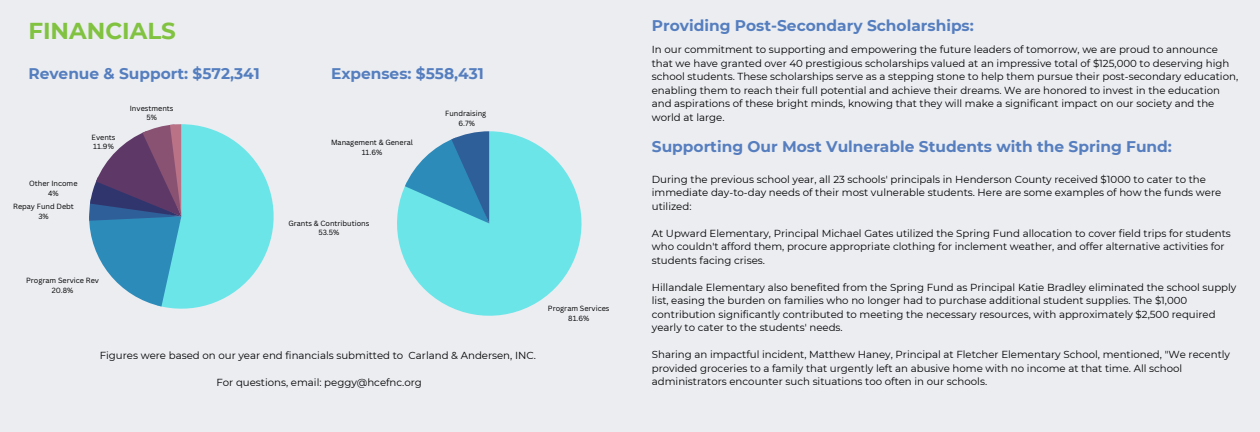
<style>
.page{position:relative;width:1260px;height:432px;background:#ebedf1}
.page>*{position:absolute;margin:0;border:0;box-sizing:border-box;transform-origin:0 0}
.t1{font:700 23px "Montserrat";color:#81c341}
.t2{font:700 15.4px "Montserrat";color:#557ebf}
.t3{font:700 15.4px "Montserrat";color:#567ebf}
.t4{font:10.2px/13.5px "Montserrat";color:#000}
.t5{font:7.3px "Canva Sans";color:#000}
</style>
<div class="page">
<svg style="left:89px;top:124px;width:185px;height:185px"></svg>
<svg style="left:397px;top:131px;width:185px;height:185px;fill:#6ce5e8"></svg>
<svg style="left:405px;top:131px;width:84px;height:93px"></svg>
<p class="t1" style="left:28px;top:17px;width:149px">FINANCIALS</p>
<p class="t2" style="left:28px;top:64px;width:233px">Revenue &amp; Support: $572,341</p>
<p class="t5" style="left:29px;top:178px;width:50px">Other Income</p>
<p class="t5" style="left:48px;top:188px;width:12px">4%</p>
<p class="t5" style="left:13px;top:201px;width:62px">Repay Fund Debt</p>
<p class="t5" style="left:38px;top:211px;width:12px">3%</p>
<p class="t5" style="left:92px;top:132px;width:25px">Events</p>
<p class="t5" style="left:93px;top:142px;width:22px">11.9%</p>
<p class="t5" style="left:130px;top:103px;width:45px">Investments</p>
<p class="t5" style="left:146px;top:113px;width:12px">5%</p>
<p class="t2" style="left:331px;top:64px;width:154px">Expenses: $558,431</p>
<p class="t5" style="left:331px;top:137px;width:83px">Management &amp; General</p>
<p class="t5" style="left:362px;top:147px;width:22px">11.6%</p>
<p class="t5" style="left:288px;top:218px;width:82px">Grants &amp; Contributions</p>
<p class="t5" style="left:318px;top:228px;width:22px">53.5%</p>
<p class="t5" style="left:445px;top:108px;width:43px">Fundraising</p>
<p class="t5" style="left:459px;top:118px;width:18px">6.7%</p>
<p class="t5" style="left:26px;top:275px;width:74px">Program Service Rev</p>
<p class="t5" style="left:52px;top:285px;width:23px">20.8%</p>
<p class="t4" style="left:100px;top:348px;width:438px">Figures were based on our year end financials submitted to Carland &amp; Andersen, INC.</p>
<p class="t4" style="left:216px;top:375px;width:207px">For questions, email: peggy@hcefnc.org</p>
<p class="t5" style="left:548px;top:303px;width:63px">Program Services</p>
<p class="t5" style="left:568px;top:313px;width:23px">81.6%</p>
<p class="t2" style="left:652px;top:16px;width:324px">Providing Post-Secondary Scholarships:</p>
<p class="t4" style="left:652px;top:43px;width:588px">In our commitment to supporting and empowering the future leaders of tomorrow, we are proud to announce that we have granted over 40 prestigious scholarships valued at an impressive total of $125,000 to deserving high school students. These scholarships serve as a stepping stone to help them pursue their post-secondary education, enabling them to reach their full potential and achieve their dreams. We are honored to invest in the education and aspirations of these bright minds, knowing that they will make a significant impact on our society and the world at large.</p>
<p class="t3" style="left:652px;top:137px;width:522px">Supporting Our Most Vulnerable Students with the Spring Fund:</p>
<p class="t4" style="left:652px;top:172px;width:571px">During the previous school year, all 23 schools' principals in Henderson County received $1000 to cater to the immediate day-to-day needs of their most vulnerable students. Here are some examples of how the funds were utilized:</p>
<p class="t4" style="left:652px;top:226px;width:581px">At Upward Elementary, Principal Michael Gates utilized the Spring Fund allocation to cover field trips for students who couldn't afford them, procure appropriate clothing for inclement weather, and offer alternative activities for students facing crises.</p>
<p class="t4" style="left:652px;top:280px;width:586px">Hillandale Elementary also benefited from the Spring Fund as Principal Katie Bradley eliminated the school supply list, easing the burden on families who no longer had to purchase additional student supplies. The $1,000 contribution significantly contributed to meeting the necessary resources, with approximately $2,500 required yearly to cater to the students' needs.</p>
<p class="t4" style="left:652px;top:348px;width:580px">Sharing an impactful incident, Matthew Haney, Principal at Fletcher Elementary School, mentioned, "We recently provided groceries to a family that urgently left an abusive home with no income at that time. All school administrators encounter such situations too often in our schools.</p>
</div>
